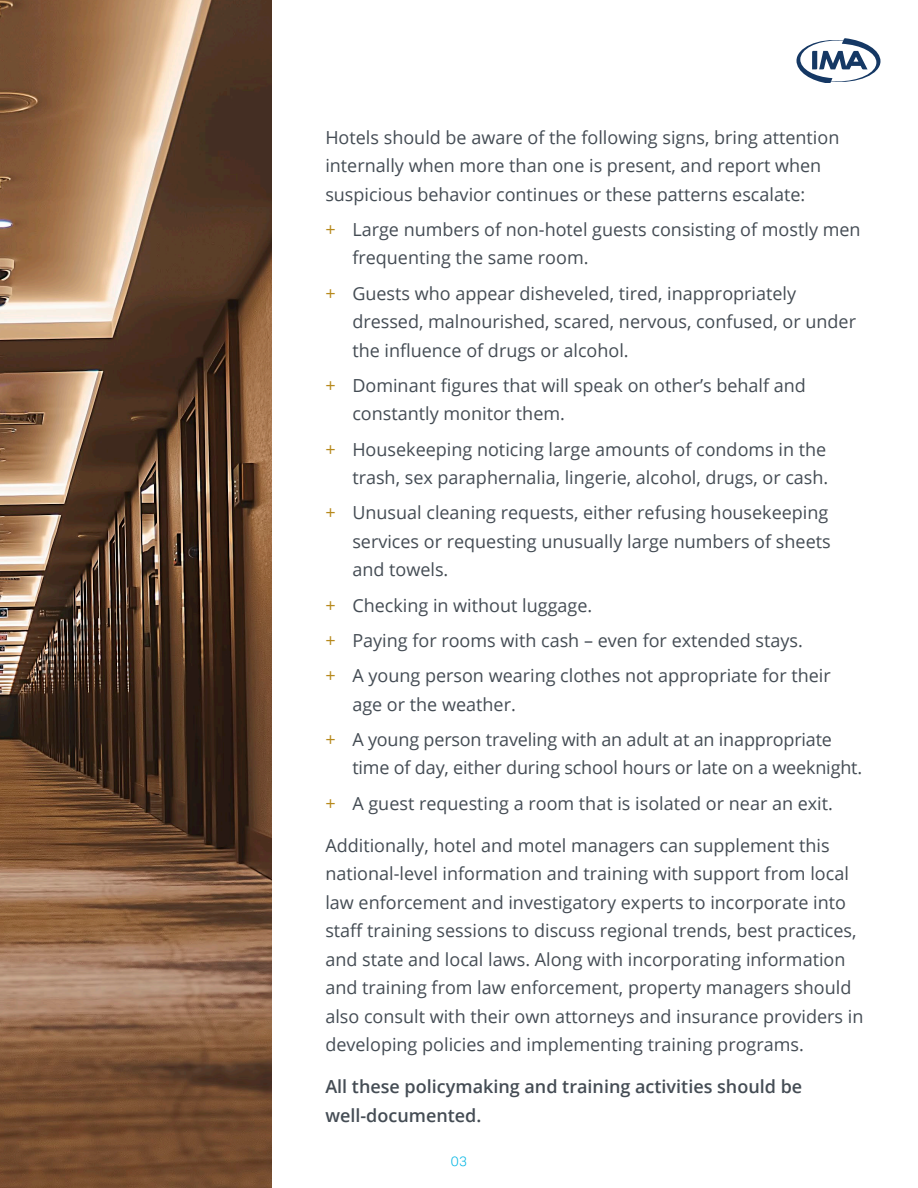
<style>
.page{position:relative;width:918px;height:1188px;background:#fff}
.page>*{position:absolute;margin:0;border:0;box-sizing:border-box;transform-origin:0 0}
.Body{font:18px/28.5px "Open Sans";color:#444c54}
.Body-2{font:600 18px/28.5px "Open Sans";color:#444c54}
.t1{font:300 13.5px "Aktiv Grotesk";color:#00b5e3}
.s1{color:#b7891c}
</style>
<div class="page">
<img style="left:0;top:0;width:271px;height:1188px">
<svg style="left:797px;top:38px;width:83px;height:45px"></svg>
<p class="Body" style="left:325px;top:122px;width:516px">Hotels should be aware of the following signs, bring attention internally when more than one is present, and report when suspicious behavior continues or these patterns escalate:</p>
<p class="Body" style="left:352px;top:215px;width:510px;text-indent:-27px"><span class="s1">+</span> Large numbers of non-hotel guests consisting of mostly men frequenting the same room.</p>
<p class="Body" style="left:352px;top:278px;width:505px;text-indent:-27px"><span class="s1">+</span> Guests who appear disheveled, tired, inappropriately dressed, malnourished, scared, nervous, confused, or under the influence of drugs or alcohol.</p>
<p class="Body" style="left:352px;top:371px;width:455px;text-indent:-27px"><span class="s1">+</span> Dominant figures that will speak on other’s behalf and constantly monitor them.</p>
<p class="Body" style="left:325px;top:434px;width:505px;text-align:right"><span class="s1">+</span> Housekeeping noticing large amounts of condoms in the trash, sex paraphernalia, lingerie, alcohol, drugs, or cash.</p>
<p class="Body" style="left:352px;top:498px;width:480px;text-indent:-27px"><span class="s1">+</span> Unusual cleaning requests, either refusing housekeeping services or requesting unusually large numbers of sheets and towels.</p>
<p class="Body" style="left:325px;top:590px;width:268px"><span class="s1">+</span> Checking in without luggage.</p>
<p class="Body" style="left:325px;top:626px;width:479px"><span class="s1">+</span> Paying for rooms with cash – even for extended stays.</p>
<p class="Body" style="left:352px;top:661px;width:480px;text-indent:-27px"><span class="s1">+</span> A young person wearing clothes not appropriate for their age or the weather.</p>
<p class="Body" style="left:352px;top:725px;width:511px;text-indent:-27px"><span class="s1">+</span> A young person traveling with an adult at an inappropriate time of day, either during school hours or late on a weeknight.</p>
<p class="Body" style="left:325px;top:788px;width:509px"><span class="s1">+</span> A guest requesting a room that is isolated or near an exit.</p>
<p class="Body" style="left:325px;top:830px;width:540px">Additionally, hotel and motel managers can supplement this national-level information and training with support from local law enforcement and investigatory experts to incorporate into staff training sessions to discuss regional trends, best practices, and state and local laws. Along with incorporating information and training from law enforcement, property managers should also consult with their own attorneys and insurance providers in developing policies and implementing training programs.</p>
<p class="Body-2" style="left:325px;top:1072px;width:478px">All these policymaking and training activities should be well-documented.</p>
<p class="t1" style="left:451px;top:1153px;width:18px">03</p>
</div>
